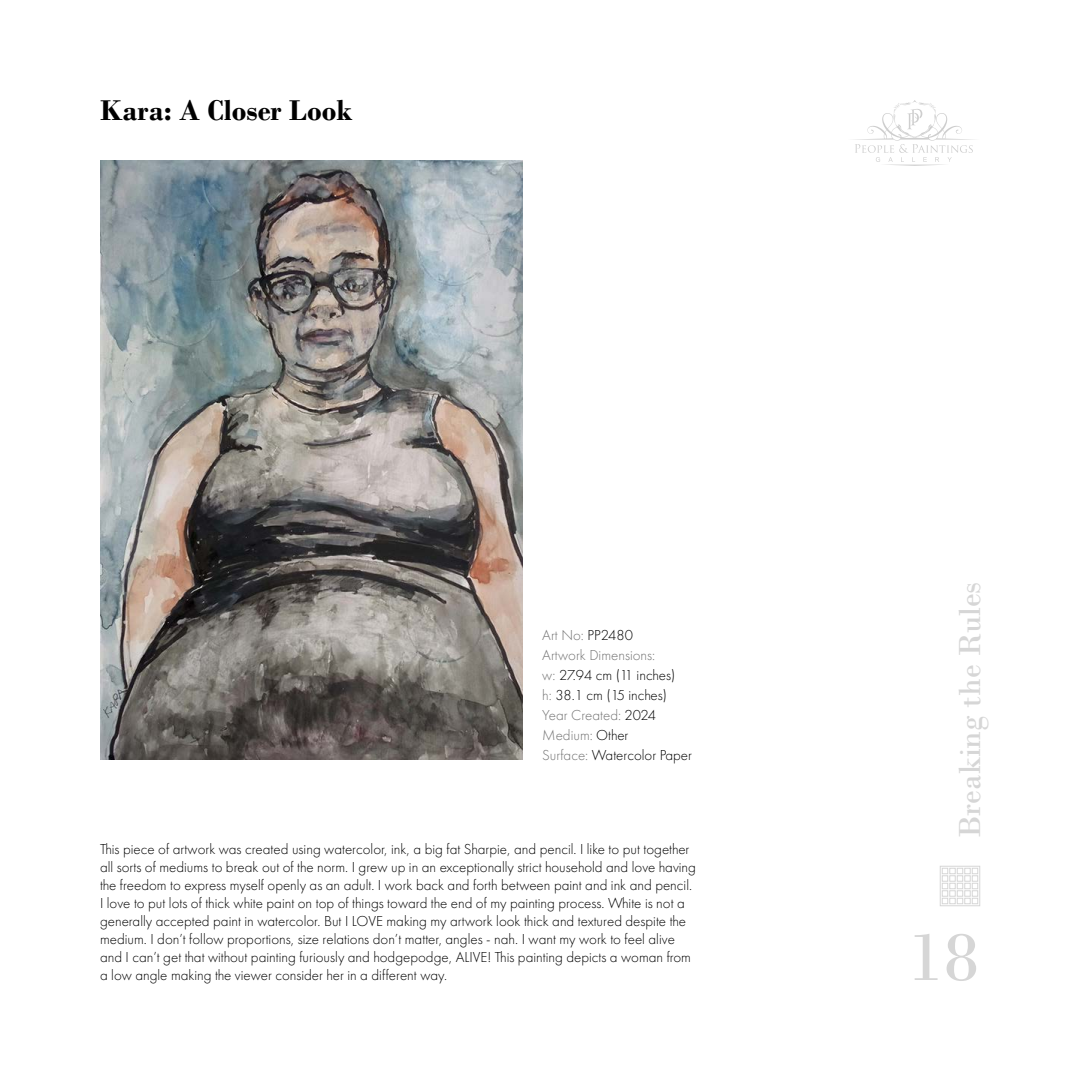
<style>
.page{position:relative;width:1080px;height:1080px;background:#fff}
.page>*{position:absolute;margin:0;border:0;box-sizing:border-box;transform-origin:0 0}
.t1{font:72px "Bodoni";color:#d6d6d6}
.t2{font:32px "Bodoni";color:#d6d6d6}
.t3{font:700 30px "Bodoni";color:#000}
.t4{font:300 15px/18px "Futura PT";color:#000}
.s1{color:#727272}
</style>
<div class="page">
<svg style="left:855px;top:100px;width:118px;height:66px"></svg>
<svg style="left:940px;top:866px;width:40px;height:40px"></svg>
<svg style="left:942px;top:868px;width:36px;height:36px"></svg>
<img style="left:100px;top:160px;width:422px;height:600px">
<h3 class="t3" style="left:100px;top:92px;width:254px">Kara: A Closer Look</h3>
<p class="t4" style="left:542px;top:625px;width:151px;line-height:20px"><span class="s1">Art No:</span> PP2480<br><span class="s1">Artwork Dimensions:<br>w:</span> 27.94 cm (11 inches)<br><span class="s1">h:</span> 38.1 cm (15 inches)<br><span class="s1">Year Created:</span> 2024<br><span class="s1">Medium:</span> Other<br><span class="s1">Surface:</span> Watercolor Paper</p>
<p class="t4" style="left:100px;top:840px;width:598px">This piece of artwork was created using watercolor, ink, a big fat Sharpie, and pencil. I like to put together all sorts of mediums to break out of the norm. I grew up in an exceptionally strict household and love having the freedom to express myself openly as an adult. I work back and forth between paint and ink and pencil.<br>I love to put lots of thick white paint on top of things toward the end of my painting process. White is not a generally accepted paint in watercolor. But I LOVE making my artwork look thick and textured despite the medium. I don’t follow proportions, size relations don’t matter, angles - nah. I want my work to feel alive and I can’t get that without painting furiously and hodgepodge, ALIVE! This painting depicts a woman from a low angle making the viewer consider her in a different way.</p>
<h2 class="t2" style="left:951px;top:838px;width:258px;rotate:-90deg">Breaking the Rules</h2>
<h1 class="t1" style="left:908px;top:914px;width:72px">18</h1>
</div>
